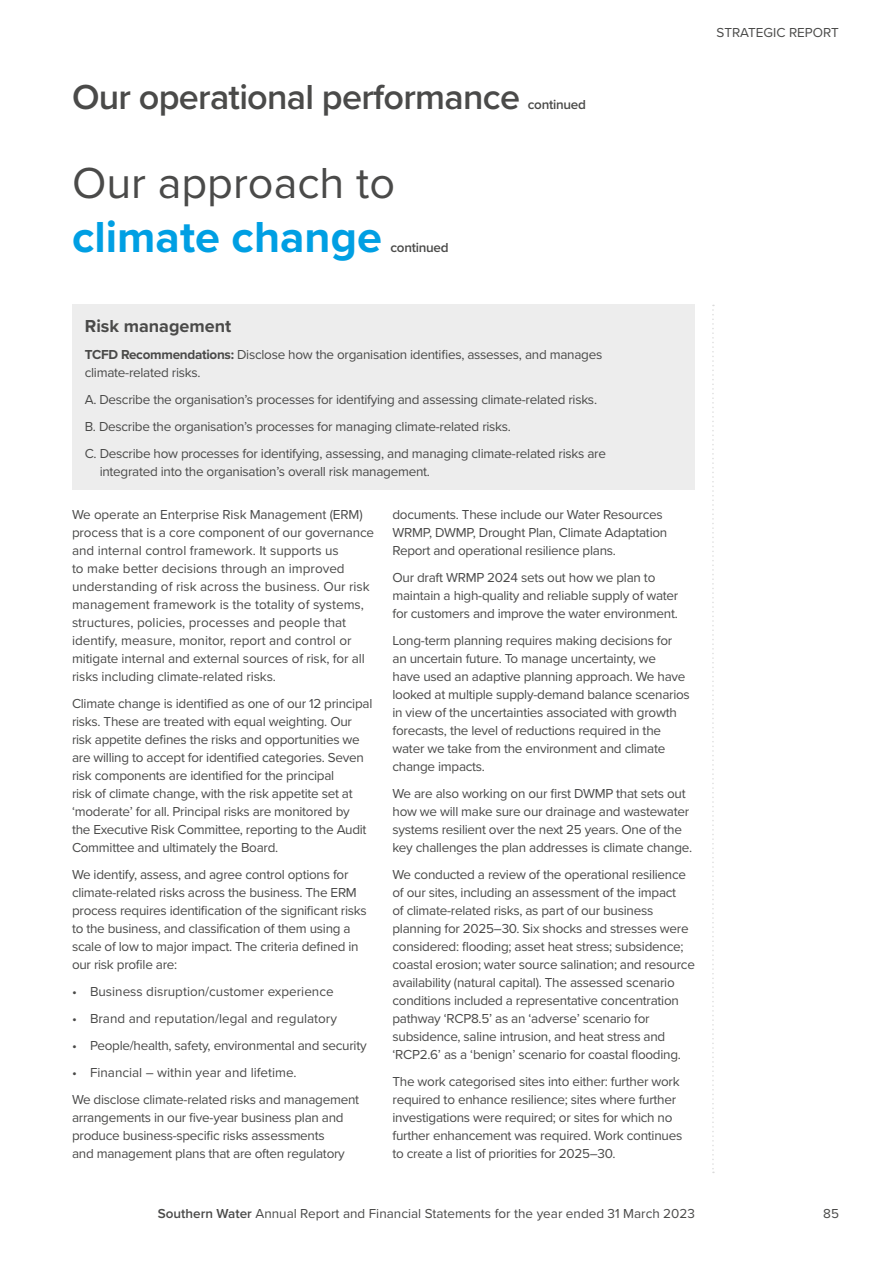
<style>
.page{position:relative;width:893px;height:1263px;background:#fff}
.page>*{position:absolute;margin:0;border:0;box-sizing:border-box;transform-origin:0 0}
.t1{font:45px "Proxima Nova";color:#4a4a49}
.t2{font:700 45px "Proxima Nova";color:#009fe3}
.t3{font:600 36px "Proxima Nova";letter-spacing:-.02em;color:#4a4a49}
.t4{font:700 18px "Proxima Nova";color:#4a4a49}
.t5{font:13.5px/18px "Proxima Nova";letter-spacing:-.02em;color:#4a4a49}
.t6{font:13.5px/18px "Proxima Nova";color:#4a4a49}
.t7{font:600 13.5px "Proxima Nova";letter-spacing:-.02em;color:#4a4a49}
.s1{font-weight:700}
.s2{font-weight:600}
</style>
<div class="page">
<svg style="left:712px;top:305px;width:2px;height:868px"></svg>
<div style="left:72px;top:305px;width:623px;height:185px;background:#ededed"></div>
<h2 class="t3" style="left:72px;top:71px;width:450px">Our operational performance</h2>
<p class="t7" style="left:528px;top:95px;width:60px">continued</p>
<h1 class="t1" style="left:72px;top:149px;width:325px">Our approach to</h1>
<h1 class="t2" style="left:72px;top:203px;width:311px">climate change</h1>
<p class="t7" style="left:390px;top:237px;width:60px">continued</p>
<p class="t6" style="left:716px;top:23px;width:124px">STRATEGIC REPORT</p>
<h3 class="t4" style="left:85px;top:313px;width:148px">Risk management</h3>
<p class="t5" style="left:85px;top:345px;width:519px"><span class="s1">TCFD Recommendations:</span> Disclose how the organisation identifies, assesses, and manages climate-related risks.</p>
<p class="t5" style="left:85px;top:386px;width:523px;line-height:27px">A. Describe the organisation’s processes for identifying and assessing climate-related risks.<br>B. Describe the organisation’s processes for managing climate-related risks.<br>C. Describe how processes for identifying, assessing, and managing climate-related risks are</p>
<p class="t5" style="left:100px;top:462px;width:332px">integrated into the organisation’s overall risk management.</p>
<p class="t6" style="left:72px;top:505px;width:304px">We operate an Enterprise Risk Management (ERM) process that is a core component of our governance and internal control framework. It supports us<br>to make better decisions through an improved understanding of risk across the business. Our risk management framework is the totality of systems, structures, policies, processes and people that identify, measure, monitor, report and control or mitigate internal and external sources of risk, for all risks including climate-related risks.</p>
<p class="t5" style="left:72px;top:694px;width:302px">Climate change is identified as one of our 12 principal risks. These are treated with equal weighting. Our risk appetite defines the risks and opportunities we are willing to accept for identified categories. Seven risk components are identified for the principal<br>risk of climate change, with the risk appetite set at ‘moderate’ for all. Principal risks are monitored by<br>the Executive Risk Committee, reporting to the Audit Committee and ultimately the Board.</p>
<p class="t5" style="left:72px;top:865px;width:296px">We identify, assess, and agree control options for climate-related risks across the business. The ERM process requires identification of the significant risks to the business, and classification of them using a scale of low to major impact. The criteria defined in our risk profile are:</p>
<p class="t6" style="left:72px;top:982px;width:263px">• Business disruption/customer experience</p>
<p class="t6" style="left:72px;top:1009px;width:267px">• Brand and reputation/legal and regulatory</p>
<p class="t5" style="left:72px;top:1036px;width:296px">• People/health, safety, environmental and security</p>
<p class="t5" style="left:72px;top:1059px;width:289px;line-height:27px">• Financial – within year and lifetime.<br>We disclose climate-related risks and management</p>
<p class="t5" style="left:72px;top:1108px;width:274px">arrangements in our five-year business plan and produce business-specific risks assessments and management plans that are often regulatory</p>
<p class="t5" style="left:392px;top:505px;width:276px">documents. These include our Water Resources<br>WRMP, DWMP, Drought Plan, Climate Adaptation<br>Report and operational resilience plans.</p>
<p class="t5" style="left:392px;top:568px;width:287px">Our draft WRMP 2024 sets out how we plan to maintain a high-quality and reliable supply of water for customers and improve the water environment.</p>
<p class="t5" style="left:392px;top:631px;width:299px">Long-term planning requires making decisions for an uncertain future. To manage uncertainty, we<br>have used an adaptive planning approach. We have looked at multiple supply-demand balance scenarios in view of the uncertainties associated with growth forecasts, the level of reductions required in the water we take from the environment and climate change impacts.</p>
<p class="t5" style="left:392px;top:784px;width:301px">We are also working on our first DWMP that sets out how we will make sure our drainage and wastewater systems resilient over the next 25 years. One of the key challenges the plan addresses is climate change.</p>
<p class="t5" style="left:392px;top:865px;width:304px">We conducted a review of the operational resilience of our sites, including an assessment of the impact<br>of climate-related risks, as part of our business planning for 2025–30. Six shocks and stresses were considered: flooding; asset heat stress; subsidence; coastal erosion; water source salination; and resource availability (natural capital). The assessed scenario conditions included a representative concentration pathway ‘RCP8.5’ as an ‘adverse’ scenario for subsidence, saline intrusion, and heat stress and ‘RCP2.6’ as a ‘benign’ scenario for coastal flooding.</p>
<p class="t5" style="left:392px;top:1072px;width:291px">The work categorised sites into either: further work required to enhance resilience; sites where further investigations were required; or sites for which no further enhancement was required. Work continues to create a list of priorities for 2025–30.</p>
<p class="t6" style="left:158px;top:1204px;width:539px"><span class="s2">Southern Water</span> Annual Report and Financial Statements for the year ended 31 March 2023</p>
<p class="t5" style="left:823px;top:1204px;width:17px">85</p>
</div>
